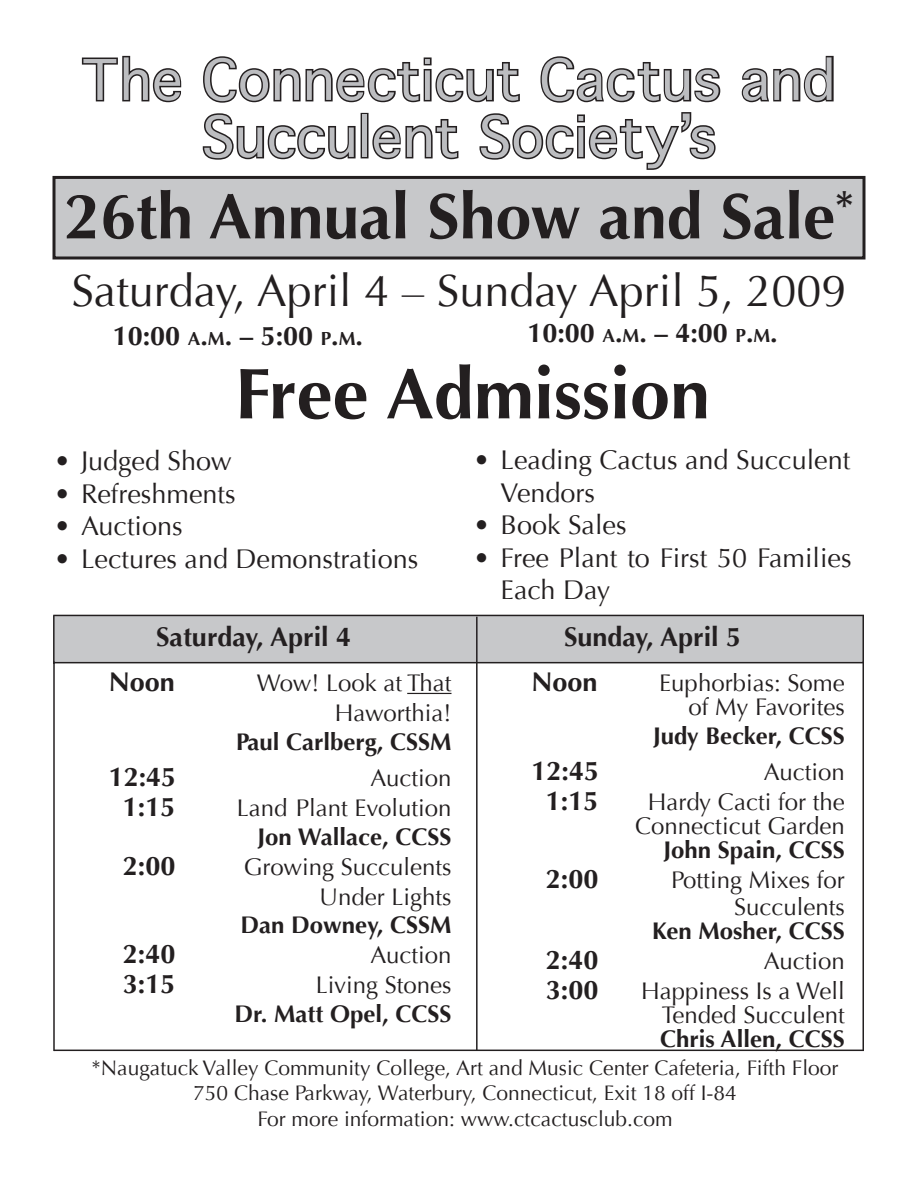
<style>
.page{position:relative;width:918px;height:1188px;background:#fff}
.page>*{position:absolute;margin:0;border:0;box-sizing:border-box;transform-origin:0 0}
.t1{font:700 72px "Optima";color:#231f20}
.t2{font:700 64.5px "Optima";color:#231f20}
.t3{font:54px/57px "Geneva";letter-spacing:.01em;color:#bcbdc0;text-align:center}
.t4{font:45px "Optima";color:#231f20}
.t5{font:27px/32.4px "Optima";color:#231f20}
.t6{font:700 27px "Optima";color:#231f20}
.t7{font:700 27px "Optima";color:#231f20}
.t8{font:24px/30px "Optima";color:#231f20;text-align:right}
.t9{font:700 24px/28.8px "Optima";color:#231f20;text-align:right}
.t10{font:21px "Optima";color:#231f20}
.s1{font-style:inherit}
.s2{font-size:18.9px}
.s3{font-weight:400}
</style>
<div class="page">
<svg style="left:81px;top:55px;width:101px;height:48px"></svg>
<svg style="left:203px;top:56px;width:317px;height:47px"></svg>
<svg style="left:540px;top:56px;width:181px;height:47px"></svg>
<svg style="left:741px;top:55px;width:93px;height:48px"></svg>
<svg style="left:202px;top:113px;width:154px;height:47px"></svg>
<div style="left:361px;top:113px;width:8px;height:45px;border:3px solid #231f20"></div>
<svg style="left:372px;top:119px;width:87px;height:41px"></svg>
<svg style="left:479px;top:112px;width:237px;height:58px"></svg>
<div style="left:54px;top:177px;width:810px;height:81px;background:#c7c8ca"></div>
<div style="left:52px;top:176px;width:814px;height:84px;border:3px solid #231f20"></div>
<div style="left:477px;top:615px;width:387px;height:48px;background:#c7c8ca"></div>
<div style="left:54px;top:615px;width:431px;height:48px;background:#c7c8ca"></div>
<hr style="left:54px;top:1050px;width:810px;height:1px;background:#231f20">
<hr style="left:862px;top:661px;width:2px;height:390px;background:#231f20">
<hr style="left:53px;top:661px;width:2px;height:390px;background:#231f20">
<hr style="left:53px;top:615px;width:811px;height:1px;background:#231f20">
<hr style="left:476px;top:617px;width:2px;height:434px;background:#231f20">
<hr style="left:54px;top:662px;width:810px;height:1px;background:#231f20">
<hr style="left:407px;top:693px;width:45px;height:1px;background:#231f20">
<hr style="left:53px;top:615px;width:2px;height:49px;background:#231f20">
<hr style="left:862px;top:616px;width:2px;height:46px;background:#231f20">
<p class="t3" style="left:83px;top:56px;width:754px">The Connecticut Cactus and<br>Succulent Society’s</p>
<p class="t2" style="left:64px;top:179px;width:791px">26th Annual Show and Sale<sup>*</sup></p>
<p class="t4" style="left:71px;top:265px;width:777px">Saturday, April 4 – Sunday April 5, 2009</p>
<p class="t7" style="left:113px;top:320px;width:252px"><span class="s1">10:00</span> <span class="s2">A</span>.<span class="s2">M</span>. – 5:00 <span class="s2">P</span>.<span class="s2">M</span>.</p>
<p class="t7" style="left:527px;top:317px;width:252px"><span class="s1">10:00</span> <span class="s2">A</span>.<span class="s2">M</span>. – 4:00 <span class="s2">P</span>.<span class="s2">M</span>.</p>
<p class="t1" style="left:235px;top:352px;width:476px">Free Admission</p>
<p class="t5" style="left:54px;top:445px;width:179px">• Judged Show</p>
<p class="t5" style="left:54px;top:478px;width:183px">• Refreshments</p>
<p class="t5" style="left:54px;top:510px;width:130px">• Auctions</p>
<p class="t5" style="left:54px;top:543px;width:366px">• Lectures and Demonstrations</p>
<p class="t5" style="left:501px;top:444px;width:351px;text-indent:-27px">• Leading Cactus and Succulent<br>Vendors</p>
<p class="t5" style="left:474px;top:509px;width:155px">• Book Sales</p>
<p class="t5" style="left:501px;top:542px;width:353px;text-indent:-27px">• Free Plant to First 50 Families<br>Each Day</p>
<p class="t6" style="left:156px;top:621px;width:197px">Saturday, April 4</p>
<p class="t6" style="left:564px;top:621px;width:179px">Sunday, April 5</p>
<p class="t6" style="left:109px;top:666px;width:68px">Noon</p>
<p class="t8" style="left:257px;top:668px;width:196px">Wow! Look at That<br>Haworthia!</p>
<p class="t9" style="left:236px;top:728px;width:217px">Paul Carlberg, CSSM</p>
<p class="t6" style="left:109px;top:761px;width:69px">12:45</p>
<p class="t8" style="left:371px;top:763px;width:82px">Auction</p>
<p class="t6" style="left:123px;top:791px;width:54px">1:15</p>
<p class="t8" style="left:237px;top:793px;width:216px">Land Plant Evolution</p>
<p class="t9" style="left:258px;top:822px;width:195px">Jon Wallace, CCSS</p>
<p class="t6" style="left:123px;top:850px;width:54px">2:00</p>
<p class="t8" style="left:244px;top:852px;width:209px">Growing Succulents</p>
<p class="t8" style="left:319px;top:882px;width:134px">Under Lights</p>
<p class="t9" style="left:241px;top:911px;width:212px">Dan Downey, CSSM</p>
<p class="t6" style="left:123px;top:939px;width:54px">2:40</p>
<p class="t8" style="left:371px;top:941px;width:82px">Auction</p>
<p class="t6" style="left:123px;top:969px;width:54px">3:15</p>
<p class="t9" style="left:235px;top:971px;width:218px"><span class="s3">Living Stones<br></span>Dr. Matt Opel, CCSS</p>
<p class="t6" style="left:532px;top:666px;width:68px">Noon</p>
<p class="t8" style="left:659px;top:668px;width:187px">Euphorbias: Some</p>
<p class="t9" style="left:653px;top:693px;width:193px"><span class="s3">of My Favorites<br></span>Judy Becker, CCSS</p>
<p class="t6" style="left:532px;top:755px;width:69px">12:45</p>
<p class="t8" style="left:764px;top:757px;width:82px">Auction</p>
<p class="t6" style="left:546px;top:785px;width:54px">1:15</p>
<p class="t8" style="left:648px;top:787px;width:198px">Hardy Cacti for the</p>
<p class="t8" style="left:635px;top:811px;width:211px">Connecticut Garden</p>
<p class="t9" style="left:664px;top:836px;width:183px">John Spain, CCSS</p>
<p class="t6" style="left:546px;top:863px;width:54px">2:00</p>
<p class="t8" style="left:671px;top:867px;width:175px;line-height:27px">Potting Mixes for<br>Succulents</p>
<p class="t9" style="left:652px;top:917px;width:194px">Ken Mosher, CCSS</p>
<p class="t6" style="left:546px;top:944px;width:54px">2:40</p>
<p class="t8" style="left:764px;top:946px;width:82px">Auction</p>
<p class="t6" style="left:546px;top:974px;width:54px">3:00</p>
<p class="t8" style="left:641px;top:979px;width:205px;line-height:24px">Happiness Is a Well<br>Tended Succulent</p>
<p class="t9" style="left:660px;top:1025px;width:186px">Chris Allen, CCSS</p>
<p class="t10" style="left:92px;top:1056px;width:748px">*Naugatuck Valley Community College, Art and Music Center Cafeteria, Fifth Floor</p>
<p class="t10" style="left:193px;top:1081px;width:545px">750 Chase Parkway, Waterbury, Connecticut, Exit 18 off I-84</p>
<p class="t10" style="left:257px;top:1106px;width:417px">For more information: www.ctcactusclub.com</p>
</div>
